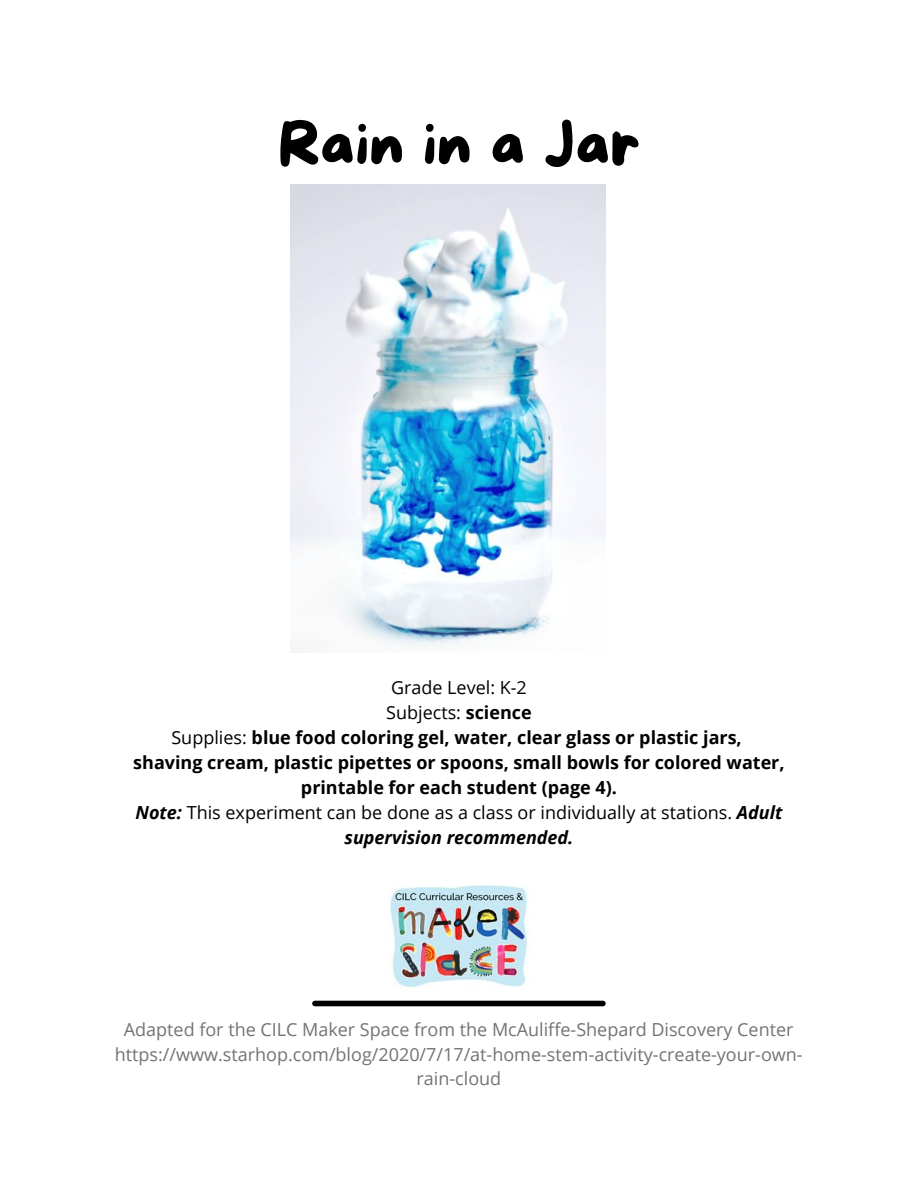
<style>
.page{position:relative;width:918px;height:1188px;background:#fff}
.page>*{position:absolute;margin:0;border:0;box-sizing:border-box;transform-origin:0 0}
.t1{font:63px "More Sugar";color:#000}
.t2{font:18px/24.8px "Open Sans";color:#737373;text-align:center}
.t3{font:700 18px/25px "Open Sans";color:#000;text-align:center}
.t4{font:18px/25px "Open Sans";color:#000;text-align:center}
.s1{font-weight:700}
.s2{font-weight:400}
.s3{font-weight:700;font-style:italic}
</style>
<div class="page">
<div style="left:315px;top:1001px;width:288px;height:5px;background:#000"></div>
<img style="left:290px;top:185px;width:315px;height:468px">
<img style="left:390px;top:885px;width:138px;height:102px">
<p class="t1" style="left:277px;top:110px;width:365px">Rain in a Jar</p>
<p class="t4" style="left:391px;top:675px;width:137px">Grade Level: K-2</p>
<p class="t4" style="left:386px;top:700px;width:147px">Subjects: <span class="s1">science</span></p>
<p class="t3" style="left:171px;top:725px;width:572px"><span class="s2">Supplies:</span> blue food coloring gel, water, clear glass or plastic jars,</p>
<p class="t3" style="left:133px;top:750px;width:653px">shaving cream, plastic pipettes or spoons, small bowls for colored water, printable for each student (page 4).</p>
<p class="t4" style="left:135px;top:800px;width:649px"><span class="s3">Note:</span> This experiment can be done as a class or individually at stations. <span class="s3">Adult supervision recommended.</span></p>
<p class="t2" style="left:124px;top:1017px;width:671px">Adapted for the CILC Maker Space from the McAuliffe-Shepard Discovery Center</p>
<p class="t2" style="left:115px;top:1041px;width:689px">https://www.starhop.com/blog/2020/7/17/at-home-stem-activity-create-your-own&shy;rain-cloud</p>
</div>
